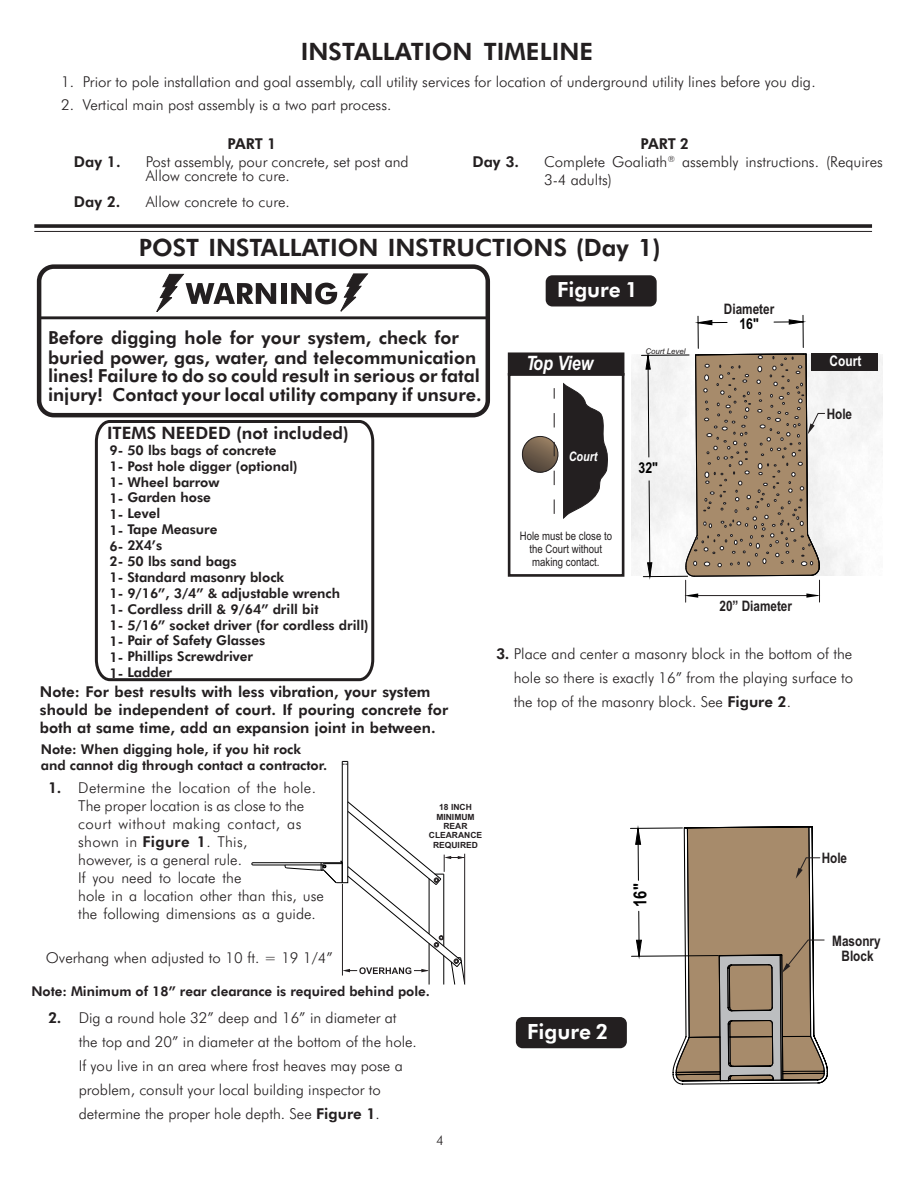
<style>
.page{position:relative;width:918px;height:1188px;background:#fff}
.page>*{position:absolute;margin:0;border:0;box-sizing:border-box;transform-origin:0 0}
.t1{font:800 24px "Futura BT";color:#231f20}
.t2{font:800 21px "Futura BT";color:#fff}
.t3{font:italic 700 19.8px "Arial Narrow";color:#fff}
.t4{font:800 18px/18.9px "Futura BT";color:#231f20}
.t5{font:700 18px "Arial Narrow";color:#000}
.t6{font:800 17.1px "Futura BT";color:#241f21}
.t7{font:300 15px/18px "Futura BT";color:#231f20}
.t8{font:800 15px/18px "Futura BT";color:#231f20}
.t9{font:700 15px "Arial Narrow";color:#000}
.t10{font:700 14.7px "Arial Narrow";color:#fff}
.t11{font:700 14.4px/14.7px "Arial Narrow";color:#231f20;text-align:center}
.t12{font:800 13.5px/15.9px "Futura BT";color:#231f20}
.t13{font:800 13.5px "Futura BT";color:#241f21}
.t14{font:300 13.5px "Futura BT";color:#231f20}
.t15{font:italic 700 13.2px "Arial Narrow";color:#fff}
.t16{font:11.7px/13.2px "Arial Narrow";color:#231f20;text-align:center}
.t17{font:700 8.55px/9.4px "Arial";color:#241f21;text-align:center}
.t18{font:italic 7.95px "Arial";color:#231f20}
.s1{font-weight:800}
</style>
<div class="page">
<svg style="left:545px;top:275px;width:112px;height:32px;background:#2c2929"></svg>
<svg style="left:34px;top:224px;width:838px;height:4px;background:#383435"></svg>
<hr style="left:34px;top:231px;width:838px;height:1px;background:#231f20">
<svg style="left:156px;top:274px;width:120px;height:38px"></svg>
<div style="left:281px;top:283px;width:6px;height:21px;background:#231f20"></div>
<svg style="left:291px;top:274px;width:77px;height:38px"></svg>
<hr style="left:39px;top:316px;width:449px;height:3px;background:#231f20">
<hr style="left:253px;top:865px;width:32px;height:1px;background:#000">
<hr style="left:253px;top:862px;width:68px;height:1px;background:#000">
<div style="left:631px;top:354px;width:252px;height:222px;background:#f6f6f6"></div>
<hr style="left:803px;top:315px;width:1px;height:33px;background:#000">
<hr style="left:698px;top:316px;width:1px;height:32px;background:#000">
<hr style="left:641px;top:355px;width:48px;height:1px;background:#000">
<hr style="left:643px;top:576px;width:45px;height:1px;background:#000">
<svg style="left:697px;top:319px;width:107px;height:7px"></svg>
<svg style="left:645px;top:354px;width:8px;height:223px"></svg>
<div style="left:812px;top:353px;width:66px;height:17px;background:#231f20"></div>
<svg style="left:684px;top:353px;width:142px;height:249px"></svg>
<div style="left:508px;top:373px;width:116px;height:204px;border:3px solid #231f20"></div>
<svg style="left:522px;top:436px;width:36px;height:37px"></svg>
<svg style="left:563px;top:383px;width:45px;height:136px"></svg>
<svg style="left:554px;top:388px;width:1px;height:126px"></svg>
<div style="left:509px;top:354px;width:114px;height:20px;background:#231f20"></div>
<div style="left:508px;top:352px;width:116px;height:24px;border:3px solid #231f20"></div>
<div style="left:37px;top:264px;width:453px;height:153px;border:4px solid #231f20;border-radius:15px"></div>
<svg style="left:515px;top:826px;width:313px;height:259px"></svg>
<svg style="left:522px;top:436px;width:36px;height:36px"></svg>
<svg style="left:285px;top:761px;width:180px;height:224px"></svg>
<svg style="left:94px;top:420px;width:281px;height:262px"></svg>
<h1 class="t1" style="left:301px;top:42px;width:294px">INSTALLATION TIMELINE</h1>
<p class="t7" style="left:61px;top:74px;width:756px">1. Prior to pole installation and goal assembly, call utility services for location of underground utility lines before you dig.</p>
<p class="t7" style="left:61px;top:97px;width:332px">2. Vertical main post assembly is a two part process.</p>
<p class="t8" style="left:228px;top:136px;width:50px">PART 1</p>
<p class="t8" style="left:74px;top:154px;width:48px">Day 1.</p>
<p class="t7" style="left:146px;top:154px;width:264px">Post assembly, pour concrete, set post and</p>
<p class="t8" style="left:74px;top:194px;width:48px">Day 2.</p>
<p class="t7" style="left:146px;top:194px;width:145px">Allow concrete to cure.</p>
<p class="t7" style="left:146px;top:168px;width:145px">Allow concrete to cure.</p>
<p class="t8" style="left:641px;top:136px;width:50px">PART 2</p>
<p class="t8" style="left:472px;top:154px;width:48px">Day 3.</p>
<p class="t7" style="left:544px;top:154px;width:340px">Complete Goaliath<sup>®</sup> assembly instructions. (Requires<br>3-4 adults)</p>
<h1 class="t1" style="left:139px;top:238px;width:524px">POST INSTALLATION INSTRUCTIONS (Day 1)</h1>
<p class="t4" style="left:48px;top:330px;width:435px">Before digging hole for your system, check for buried power, gas, water, and telecommunication lines! Failure to do so could result in serious or fatal injury! Contact your local utility company if unsure.</p>
<h2 class="t2" style="left:557px;top:281px;width:83px">Figure 1</h2>
<h3 class="t3" style="left:526px;top:356px;width:69px">Top View</h3>
<p class="t18" style="left:645px;top:349px;width:42px">Court Level</p>
<p class="t11" style="left:724px;top:303px;width:52px">Diameter</p>
<p class="t9" style="left:739px;top:318px;width:21px">16"</p>
<p class="t10" style="left:830px;top:356px;width:33px">Court</p>
<p class="t11" style="left:827px;top:407px;width:27px">Hole</p>
<p class="t6" style="left:107px;top:426px;width:243px">ITEMS NEEDED (not included)</p>
<p class="t12" style="left:109px;top:443px;width:261px">9- 50 lbs bags of concrete<br>1- Post hole digger (optional)<br>1- Wheel barrow<br>1- Garden hose<br>1- Level<br>1- Tape Measure<br>6- 2X4’s<br>2- 50 lbs sand bags<br>1- Standard masonry block<br>1- 9/16”, 3/4” &amp; adjustable wrench<br>1- Cordless drill &amp; 9/64” drill bit<br>1- 5/16” socket driver (for cordless drill)<br>1- Pair of Safety Glasses<br>1- Phillips Screwdriver<br>1- Ladder</p>
<p class="t8" style="left:40px;top:684px;width:410px">Note: For best results with less vibration, your system should be independent of court. If pouring concrete for both at same time, add an expansion joint in between.</p>
<p class="t12" style="left:41px;top:742px;width:288px">Note: When digging hole, if you hit rock and cannot dig through contact a contractor.</p>
<p class="t7" style="left:78px;top:780px;width:247px;text-indent:-30px"><span class="s1">1.</span> Determine the location of the hole.<br>The proper location is as close to the court without making contact, as shown in <span class="s1">Figure 1</span>. This,<br>however, is a general rule.<br>If you need to locate the<br>hole in a location other than this, use the following dimensions as a guide.</p>
<p class="t7" style="left:46px;top:950px;width:289px">Overhang when adjusted to 10 ft. = 19 1/4”</p>
<p class="t17" style="left:429px;top:803px;width:55px">18 INCH<br>MINIMUM<br>REAR<br>CLEARANCE<br>REQUIRED</p>
<p class="t13" style="left:31px;top:986px;width:400px">Note: Minimum of 18” rear clearance is required behind pole.</p>
<p class="t8" style="left:48px;top:1011px;width:15px">2.</p>
<p class="t7" style="left:79px;top:1008px;width:340px;line-height:24px">Dig a round hole 32” deep and 16” in diameter at the top and 20” in diameter at the bottom of the hole.<br>If you live in an area where frost heaves may pose a problem, consult your local building inspector to determine the proper hole depth. See <span class="s1">Figure 1</span>.</p>
<p class="t14" style="left:436px;top:1135px;width:9px">4</p>
<p class="t15" style="left:569px;top:451px;width:30px">Court</p>
<p class="t16" style="left:520px;top:530px;width:94px">Hole must be close to the Court without making contact.</p>
<p class="t9" style="left:639px;top:462px;width:21px">32"</p>
<p class="t11" style="left:719px;top:600px;width:74px">20” Diameter</p>
<p class="t7" style="left:514px;top:643px;width:341px;line-height:24px;text-align:justify;text-indent:-18px"><span class="s1">3.</span> Place and center a masonry block in the bottom of the hole so there is exactly 16” from the playing surface to the top of the masonry block. See <span class="s1">Figure 2</span>.</p>
<p class="t5" style="left:633px;top:907px;width:25px;rotate:-90deg">16"</p>
<h2 class="t2" style="left:527px;top:1023px;width:83px">Figure 2</h2>
<p class="t11" style="left:822px;top:852px;width:27px">Hole</p>
<p class="t11" style="left:832px;top:935px;width:50px">Masonry<br>Block</p>
</div>
